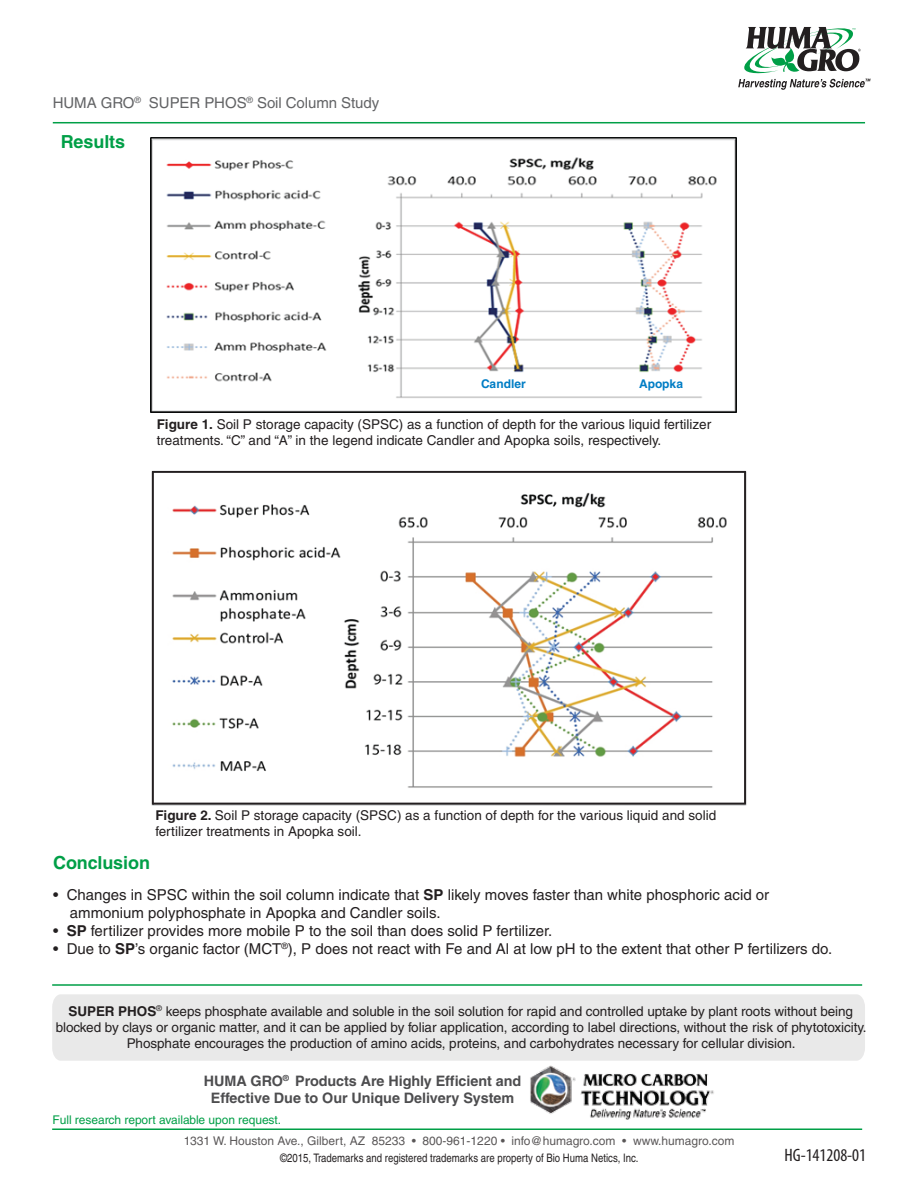
<style>
.page{position:relative;width:918px;height:1188px;background:#fff}
.page>*{position:absolute;margin:0;border:0;box-sizing:border-box;transform-origin:0 0}
.t1{font:700 18px "Helvetica";letter-spacing:-.005em;color:#009f47}
.t2{font:condensed 18px "Myriad Pro";color:#231f20}
.t3{font:15px/18px "Helvetica";color:#231f20}
.t4{font:15px "Helvetica";letter-spacing:-.005em;color:#636466}
.t5{font:700 14.4px/17.2px "Helvetica";letter-spacing:-.005em;color:#4d4d4f;text-align:center}
.t6{font:13.5px/16.2px "Helvetica";letter-spacing:-.005em;color:#231f20}
.t7{font:12px "Helvetica";color:#231f20}
.t8{font:12px "Helvetica";letter-spacing:-.005em;color:#009f47}
.t9{font:700 12px "Helvetica";color:#007dc5}
.t10{font:condensed 11.7px "Helvetica";color:#231f20}
.s1{font-weight:700}
</style>
<div class="page">
<hr style="left:52px;top:1129px;width:810px;height:1px;background:#009f47">
<hr style="left:52px;top:984px;width:810px;height:2px;background:#009f47">
<img style="left:151px;top:138px;width:586px;height:275px">
<img style="left:151px;top:470px;width:596px;height:335px">
<hr style="left:152px;top:471px;width:594px;height:2px;background:#231f20">
<hr style="left:153px;top:803px;width:593px;height:1px;background:#231f20">
<hr style="left:744px;top:471px;width:2px;height:333px;background:#231f20">
<hr style="left:152px;top:471px;width:2px;height:334px;background:#231f20">
<hr style="left:53px;top:122px;width:812px;height:1px;background:#009f47">
<div style="left:52px;top:994px;width:813px;height:67px;background:#e9e9e9"></div>
<svg style="left:738px;top:27px;width:133px;height:63px"></svg>
<img style="left:530px;top:1065px;width:184px;height:55px">
<p class="t4" style="left:53px;top:94px;width:328px">HUMA GRO<sup>®</sup> SUPER PHOS<sup>®</sup> Soil Column Study</p>
<h1 class="t1" style="left:61px;top:131px;width:66px">Results</h1>
<p class="t9" style="left:481px;top:376px;width:46px">Candler</p>
<p class="t9" style="left:639px;top:376px;width:46px">Apopka</p>
<p class="t6" style="left:157px;top:416px;width:556px"><span class="s1">Figure 1.</span> Soil P storage capacity (SPSC) as a function of depth for the various liquid fertilizer treatments. “C” and “A” in the legend indicate Candler and Apopka soils, respectively.</p>
<p class="t6" style="left:155px;top:807px;width:562px"><span class="s1">Figure 2.</span> Soil P storage capacity (SPSC) as a function of depth for the various liquid and solid fertilizer treatments in Apopka soil.</p>
<h1 class="t1" style="left:53px;top:852px;width:98px">Conclusion</h1>
<p class="t3" style="left:70px;top:886px;width:701px;text-indent:-17px">• Changes in SPSC within the soil column indicate that <span class="s1">SP</span> likely moves faster than white phosphoric acid or ammonium polyphosphate in Apopka and Candler soils.</p>
<p class="t3" style="left:53px;top:922px;width:501px">• <span class="s1">SP</span> fertilizer provides more mobile P to the soil than does solid P fertilizer.</p>
<p class="t3" style="left:53px;top:940px;width:781px">• Due to <span class="s1">SP</span>’s organic factor (MCT<sup>®</sup>), P does not react with Fe and Al at low pH to the extent that other P fertilizers do.</p>
<p class="t6" style="left:56px;top:1003px;width:812px;text-align:center"><span class="s1">SUPER PHOS</span><sup>®</sup> keeps phosphate available and soluble in the soil solution for rapid and controlled uptake by plant roots without being blocked by clays or organic matter, and it can be applied by foliar application, according to label directions, without the risk of phytotoxicity.<br>Phosphate encourages the production of amino acids, proteins, and carbohydrates necessary for cellular division.</p>
<p class="t5" style="left:204px;top:1072px;width:319px">HUMA GRO<sup>®</sup> Products Are Highly Efficient and<br>Effective Due to Our Unique Delivery System</p>
<p class="t8" style="left:53px;top:1113px;width:230px">Full research report available upon request.</p>
<p class="t7" style="left:184px;top:1134px;width:552px">1331 W. Houston Ave., Gilbert, AZ 85233 • 800-961-1220 • info@humagro.com • www.humagro.com</p>
<p class="t10" style="left:280px;top:1151px;width:360px">©2015, Trademarks and registered trademarks are property of Bio Huma Netics, Inc.</p>
<h1 class="t2" style="left:784px;top:1145px;width:83px">HG-141208-01</h1>
</div>
